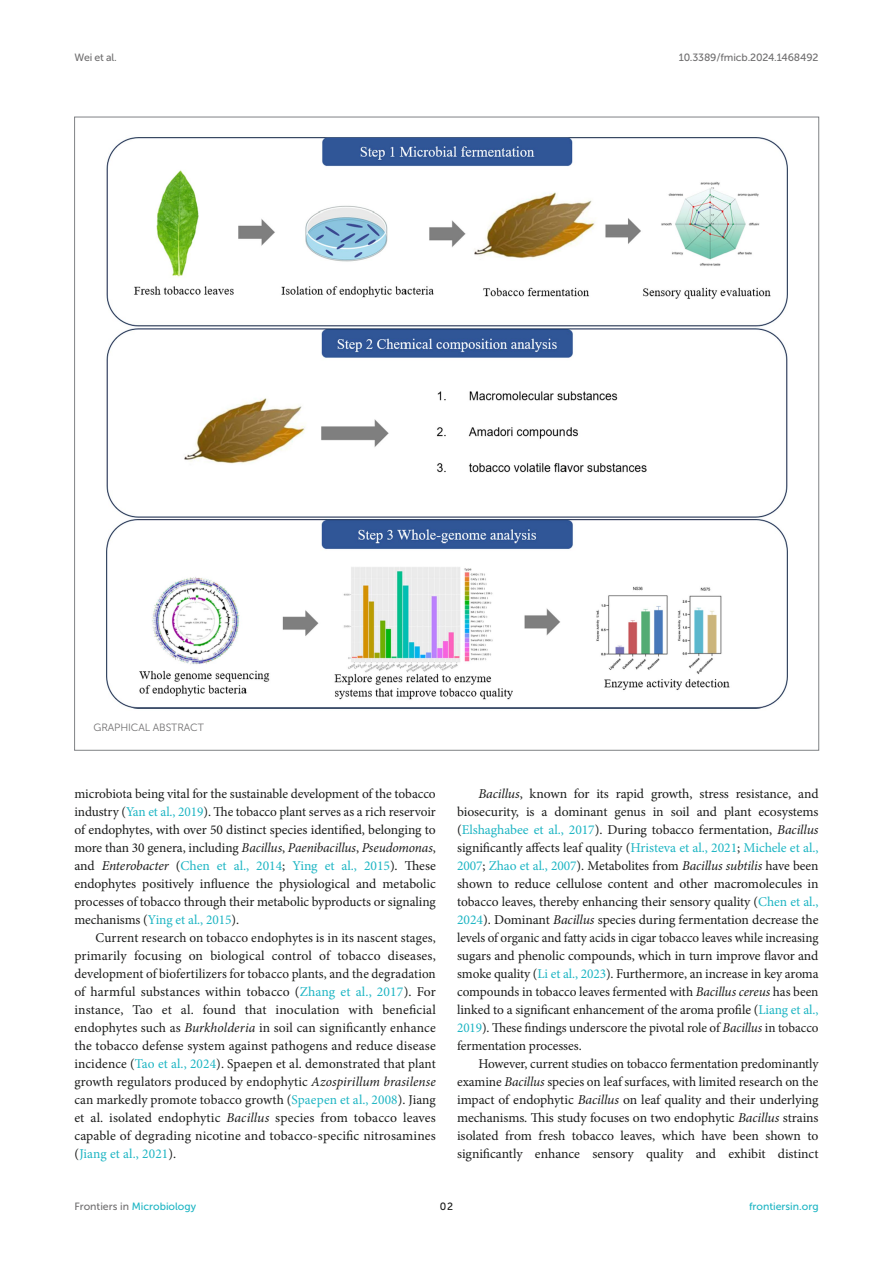
<style>
.page{position:relative;width:893px;height:1263px;background:#fff}
.page>*{position:absolute;margin:0;border:0;box-sizing:border-box;transform-origin:0 0}
.TEXT{font:13.5px/18px "Minion Pro";letter-spacing:-.005em;color:#1b1c1b;text-align:justify}
.INTRO_TEXT{font:13.5px/18px "Minion Pro";letter-spacing:-.005em;color:#1b1c1b;text-align:justify}
.t1{font:10.5px "Museo Sans 500";color:#1db5c3}
.t2{font:10.5px "Museo Sans 500";letter-spacing:-.015em;color:#706f70}
.FIG_LEG{font:10.5px "Museo Sans 300";letter-spacing:-.01em;color:#706f70}
.t3{font:10.5px "Museo Sans 500";color:#1b1c1b}
.s1{color:#1db5c3}
.s2{font-style:italic}
.s3{color:#706f70}
</style>
<div class="page">
<img style="left:106px;top:137px;width:682px;height:572px">
<p class="t2" style="left:74px;top:51px;width:44px">Wei et al.</p>
<p class="t2" style="left:679px;top:51px;width:141px">10.3389/fmicb.2024.1468492</p>
<p class="FIG_LEG" style="left:94px;top:722px;width:112px">GRAPHICAL ABSTRACT</p>
<p class="INTRO_TEXT" style="left:74px;top:785px;width:363px">microbiota being vital for the sustainable development of the tobacco industry (<span class="s1">Yan et al., 2019</span>). The tobacco plant serves as a rich reservoir of endophytes, with over 50 distinct species identified, belonging to more than 30 genera, including <span class="s2">Bacillus</span>, <span class="s2">Paenibacillus</span>, <span class="s2">Pseudomonas</span>, and <span class="s2">Enterobacter</span> (<span class="s1">Chen et al., 2014</span>; <span class="s1">Ying et al., 2015</span>). These endophytes positively influence the physiological and metabolic processes of tobacco through their metabolic byproducts or signaling mechanisms (<span class="s1">Ying et al., 2015</span>).</p>
<p class="TEXT" style="left:74px;top:929px;width:363px;text-indent:21px">Current research on tobacco endophytes is in its nascent stages, primarily focusing on biological control of tobacco diseases, development of biofertilizers for tobacco plants, and the degradation of harmful substances within tobacco (<span class="s1">Zhang et al., 2017</span>). For instance, Tao et al. found that inoculation with beneficial endophytes such as <span class="s2">Burkholderia</span> in soil can significantly enhance the tobacco defense system against pathogens and reduce disease incidence (<span class="s1">Tao et al., 2024</span>). Spaepen et al. demonstrated that plant growth regulators produced by endophytic <span class="s2">Azospirillum brasilense </span>can markedly promote tobacco growth (<span class="s1">Spaepen et al., 2008</span>). Jiang et al. isolated endophytic <span class="s2">Bacillus</span> species from tobacco leaves capable of degrading nicotine and tobacco-specific nitrosamines (<span class="s1">Jiang et al., 2021</span>).</p>
<p class="TEXT" style="left:457px;top:785px;width:363px;text-indent:21px"><span class="s2">Bacillus</span>, known for its rapid growth, stress resistance, and biosecurity, is a dominant genus in soil and plant ecosystems (<span class="s1">Elshaghabee et al., 2017</span>). During tobacco fermentation, <span class="s2">Bacillus </span>significantly affects leaf quality (<span class="s1">Hristeva et al., 2021</span>; <span class="s1">Michele et al., 2007</span>; <span class="s1">Zhao et al., 2007</span>). Metabolites from <span class="s2">Bacillus subtilis</span> have been shown to reduce cellulose content and other macromolecules in tobacco leaves, thereby enhancing their sensory quality (<span class="s1">Chen et al., 2024</span>). Dominant <span class="s2">Bacillus</span> species during fermentation decrease the levels of organic and fatty acids in cigar tobacco leaves while increasing sugars and phenolic compounds, which in turn improve flavor and smoke quality (<span class="s1">Li et al., 2023</span>). Furthermore, an increase in key aroma compounds in tobacco leaves fermented with <span class="s2">Bacillus cereus</span> has been linked to a significant enhancement of the aroma profile (<span class="s1">Liang et al., 2019</span>). These findings underscore the pivotal role of <span class="s2">Bacillus</span> in tobacco fermentation processes.</p>
<p class="TEXT" style="left:457px;top:1055px;width:363px;text-indent:21px">However, current studies on tobacco fermentation predominantly examine <span class="s2">Bacillus</span> species on leaf surfaces, with limited research on the impact of endophytic <span class="s2">Bacillus</span> on leaf quality and their underlying mechanisms. This study focuses on two endophytic <span class="s2">Bacillus</span> strains isolated from fresh tobacco leaves, which have been shown to significantly enhance sensory quality and exhibit distinct</p>
<p class="t1" style="left:74px;top:1200px;width:123px"><span class="s3">Frontiers in</span> Microbiology</p>
<p class="t3" style="left:440px;top:1200px;width:15px">02</p>
<p class="t1" style="left:749px;top:1200px;width:71px">frontiersin.org</p>
</div>
